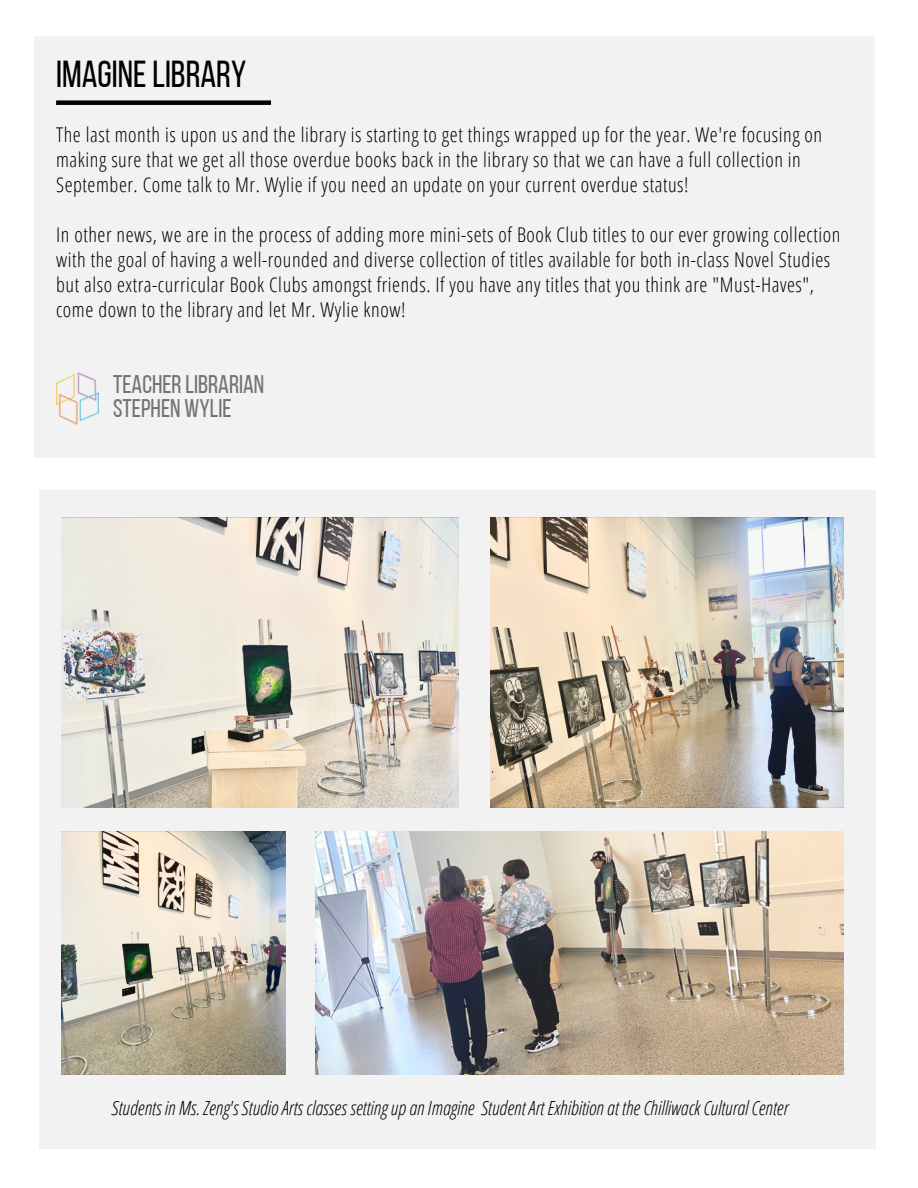
<style>
.page{position:relative;width:918px;height:1188px;background:#fff}
.page>*{position:absolute;margin:0;border:0;box-sizing:border-box;transform-origin:0 0}
.t1{font:37.5px "Bebas Neue";color:#000}
.t2{font:25.5px "Bebas Neue";color:#737373}
.t3{font:300 20.25px/25px "Open Sans Condensed";letter-spacing:.03em;color:#000}
.t4{font:italic 300 19.5px "Open Sans Condensed";color:#000}
</style>
<div class="page">
<div style="left:35px;top:36px;width:840px;height:422px;background:#f2f2f2"></div>
<img style="left:56px;top:372px;width:43px;height:53px">
<div style="left:39px;top:490px;width:836px;height:658px;background:#f2f2f2"></div>
<img style="left:61px;top:517px;width:398px;height:291px">
<img style="left:490px;top:517px;width:354px;height:291px">
<img style="left:61px;top:831px;width:224px;height:243px">
<img style="left:316px;top:831px;width:527px;height:243px">
<div style="left:56px;top:100px;width:215px;height:5px;background:#000"></div>
<p class="t1" style="left:56px;top:59px;width:192px">IMAGINELIBRARY</p>
<p class="t3" style="left:56px;top:121px;width:768px">The last month is upon us and the library is starting to get things wrapped up for the year. We're focusing on making sure that we get all those overdue books back in the library so that we can have a full collection in<br>September. Come talk to Mr. Wylie if you need an update on your current overdue status!</p>
<p class="t3" style="left:56px;top:222px;width:786px">In other news, we are in the process of adding more mini-sets of Book Club titles to our ever growing collection with the goal of having a well-rounded and diverse collection of titles available for both in-class Novel Studies but also extra-curricular Book Clubs amongst friends. If you have any titles that you think are "Must-Haves", come down to the library and let Mr. Wylie know!</p>
<p class="t2" style="left:113px;top:373px;width:153px">TEACHERLIBRARIAN</p>
<p class="t2" style="left:113px;top:398px;width:120px">STEPHEN WYLIE</p>
<p class="t4" style="left:111px;top:1094px;width:678px">Students in Ms. Zeng's Studio Arts classes setting up an Imagine Student Art Exhibition at the Chilliwack Cultural Center</p>
</div>
